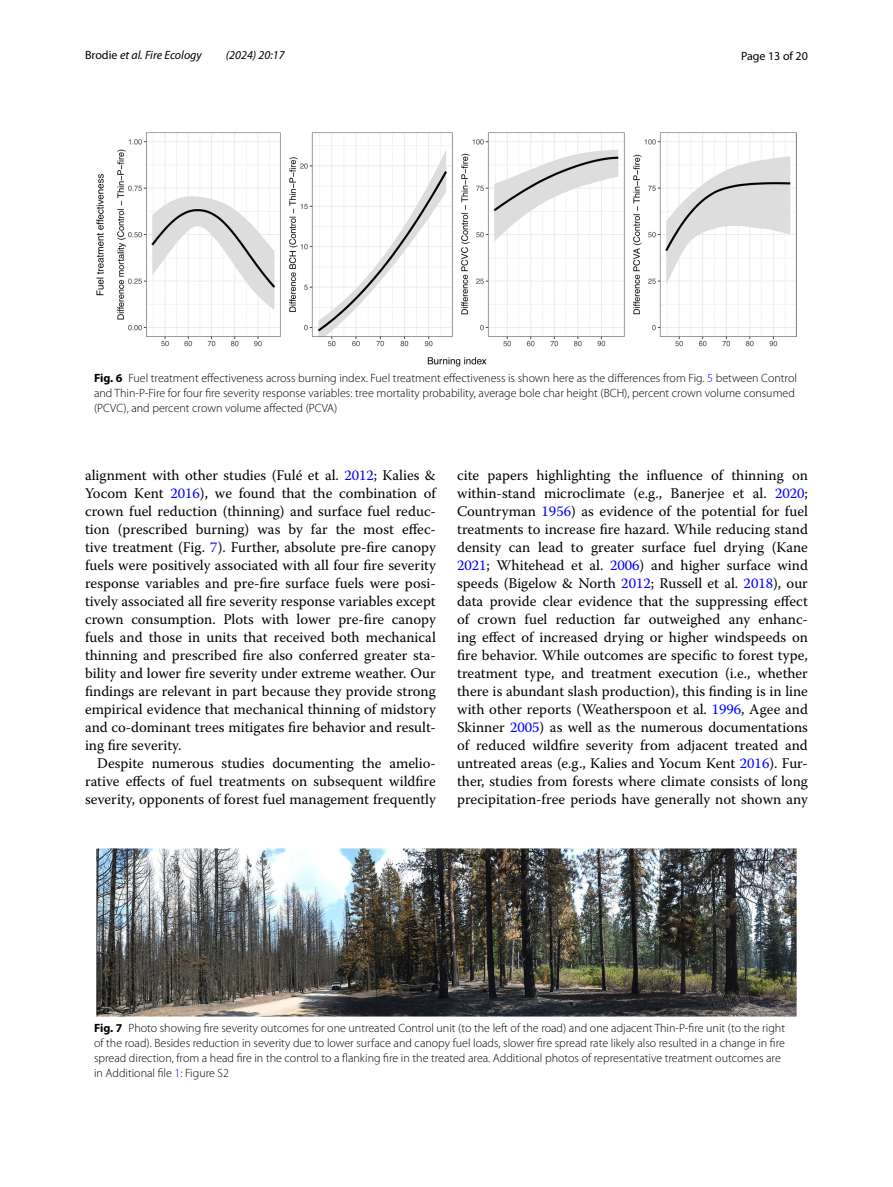
<style>
.page{position:relative;width:893px;height:1187px;background:#fff}
.page>*{position:absolute;margin:0;border:0;box-sizing:border-box;transform-origin:0 0}
.t1{font:14.7px/18px "Warnock Pro";color:#000;text-align:justify}
.t2{font:300 12px/15px "Myriad Pro";color:#000}
.t3{font:italic 12px "Myriad Pro";color:#000}
.t4{font:12px "Myriad Pro";color:#000}
.s1{font-style:normal}
.s2{font-weight:700}
.s3{color:#00f}
</style>
<div class="page">
<img style="left:96px;top:133px;width:701px;height:234px">
<img style="left:96px;top:848px;width:701px;height:168px">
<p class="t3" style="left:85px;top:48px;width:118px"><span class="s1">Brodie</span> et al. Fire Ecology</p>
<p class="t3" style="left:226px;top:48px;width:60px">(2024) 20:17</p>
<p class="t4" style="left:741px;top:48px;width:68px">Page 13 of 20</p>
<p class="t2" style="left:94px;top:371px;width:704px"><span class="s2">Fig. 6</span> Fuel treatment effectiveness across burning index. Fuel treatment effectiveness is shown here as the differences from Fig. <span class="s3">5</span> between Control and Thin-P-Fire for four fire severity response variables: tree mortality probability, average bole char height (BCH), percent crown volume consumed (PCVC), and percent crown volume affected (PCVA)</p>
<p class="t1" style="left:85px;top:466px;width:352px">alignment with other studies (Fulé et al. <span class="s3">2012</span>; Kalies &amp; Yocom Kent <span class="s3">2016</span>), we found that the combination of crown fuel reduction (thinning) and surface fuel reduc&shy;tion (prescribed burning) was by far the most effec&shy;tive treatment (Fig. <span class="s3">7</span>). Further, absolute pre-fire canopy fuels were positively associated with all four fire severity response variables and pre-fire surface fuels were posi&shy;tively associated all fire severity response variables except crown consumption. Plots with lower pre-fire canopy fuels and those in units that received both mechanical thinning and prescribed fire also conferred greater sta&shy;bility and lower fire severity under extreme weather. Our findings are relevant in part because they provide strong empirical evidence that mechanical thinning of midstory and co-dominant trees mitigates fire behavior and result&shy;ing fire severity.</p>
<p class="t1" style="left:85px;top:754px;width:352px;text-indent:12px">Despite numerous studies documenting the amelio&shy;rative effects of fuel treatments on subsequent wildfire severity, opponents of forest fuel management frequently</p>
<p class="t1" style="left:457px;top:466px;width:352px">cite papers highlighting the influence of thinning on within-stand microclimate (e.g., Banerjee et al. <span class="s3">2020</span>; Countryman <span class="s3">1956</span>) as evidence of the potential for fuel treatments to increase fire hazard. While reducing stand density can lead to greater surface fuel drying (Kane <span class="s3">2021</span>; Whitehead et al. <span class="s3">2006</span>) and higher surface wind speeds (Bigelow &amp; North <span class="s3">2012</span>; Russell et al. <span class="s3">2018</span>), our data provide clear evidence that the suppressing effect of crown fuel reduction far outweighed any enhanc&shy;ing effect of increased drying or higher windspeeds on fire behavior. While outcomes are specific to forest type, treatment type, and treatment execution (i.e., whether there is abundant slash production), this finding is in line with other reports (Weatherspoon et al. <span class="s3">1996</span>, Agee and Skinner <span class="s3">2005</span>) as well as the numerous documentations of reduced wildfire severity from adjacent treated and untreated areas (e.g., Kalies and Yocum Kent <span class="s3">2016</span>). Fur&shy;ther, studies from forests where climate consists of long precipitation-free periods have generally not shown any</p>
<p class="t2" style="left:94px;top:1020px;width:692px"><span class="s2">Fig. 7</span> Photo showing fire severity outcomes for one untreated Control unit (to the left of the road) and one adjacent Thin-P-fire unit (to the right of the road). Besides reduction in severity due to lower surface and canopy fuel loads, slower fire spread rate likely also resulted in a change in fire spread direction, from a head fire in the control to a flanking fire in the treated area. Additional photos of representative treatment outcomes are in Additional file <span class="s3">1</span>: Figure S2</p>
</div>
